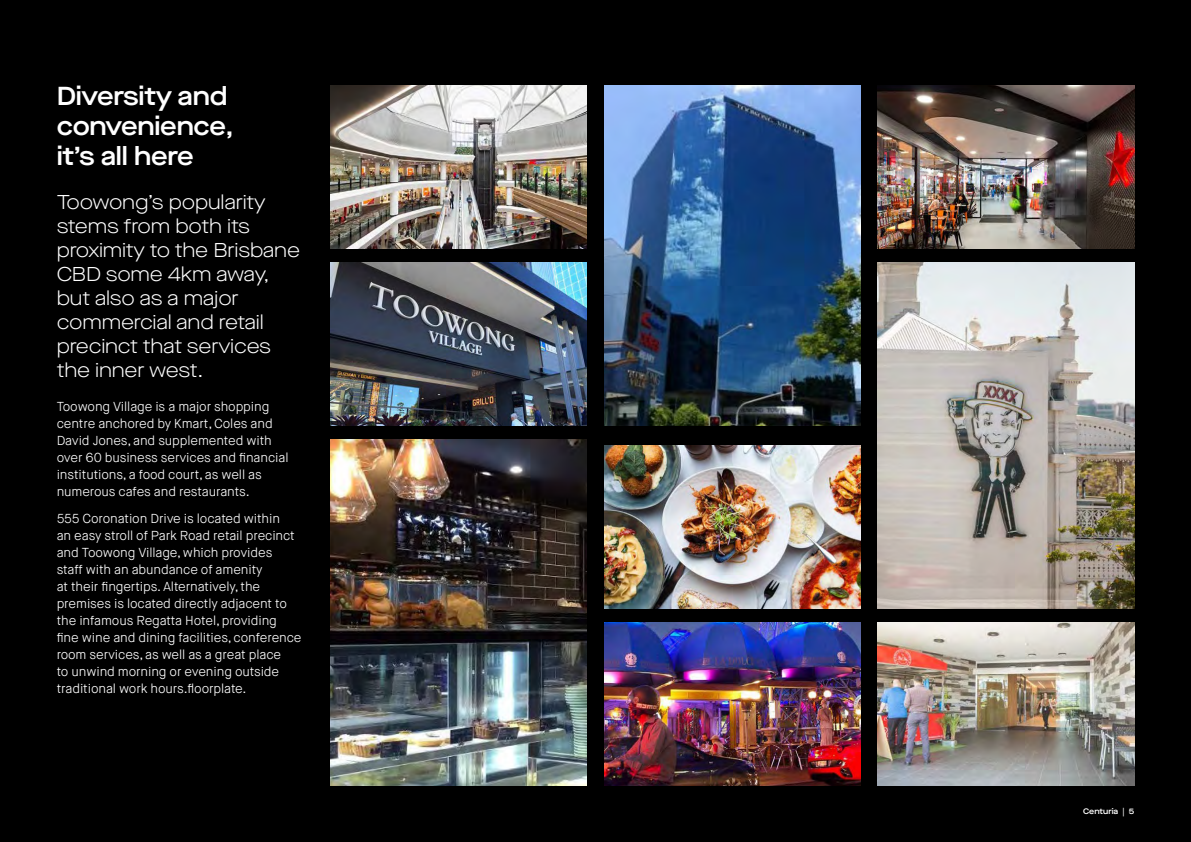
<style>
.page{position:relative;width:1191px;height:842px;background:#000}
.page>*{position:absolute;margin:0;border:0;box-sizing:border-box;transform-origin:0 0}
.t1{font:600 26px/30px "Maison Neue Extended";letter-spacing:-.01em;color:#fff}
.t2{font:300 20px/24px "Maison Neue Extended";letter-spacing:-.01em;color:#fff}
.t3{font:300 13px/17px "Maison Neue";letter-spacing:-.01em;color:#fff}
.t4{font:600 8px "Maison Neue Extended";color:#fff}
</style>
<div class="page">
<img style="left:604px;top:445px;width:256px;height:163px">
<img style="left:330px;top:85px;width:257px;height:163px">
<img style="left:877px;top:85px;width:257px;height:163px">
<img style="left:604px;top:622px;width:256px;height:163px">
<img style="left:877px;top:622px;width:257px;height:163px">
<img style="left:330px;top:262px;width:257px;height:163px">
<img style="left:604px;top:85px;width:256px;height:340px">
<img style="left:330px;top:439px;width:257px;height:346px">
<img style="left:877px;top:262px;width:257px;height:346px">
<h1 class="t1" style="left:57px;top:80px;width:178px">Diversity and convenience, it’s all here</h1>
<h2 class="t2" style="left:57px;top:190px;width:245px">Toowong’s popularity stems from both its proximity to the Brisbane<br>CBD some 4km away, but also as a major commercial and retail precinct that services the inner west.</h2>
<p class="t3" style="left:57px;top:398px;width:233px">Toowong Village is a major shopping centre anchored by Kmart, Coles and David Jones, and supplemented with over 60 business services and financial institutions, a food court, as well as numerous cafes and restaurants.</p>
<p class="t3" style="left:57px;top:510px;width:246px">555 Coronation Drive is located within<br>an easy stroll of Park Road retail precinct and Toowong Village, which provides staff with an abundance of amenity<br>at their fingertips. Alternatively, the premises is located directly adjacent to the infamous Regatta Hotel, providing fine wine and dining facilities, conference room services, as well as a great place<br>to unwind morning or evening outside traditional work hours.floorplate.</p>
<p class="t4" style="left:1083px;top:806px;width:53px">Centuria | 5</p>
</div>
